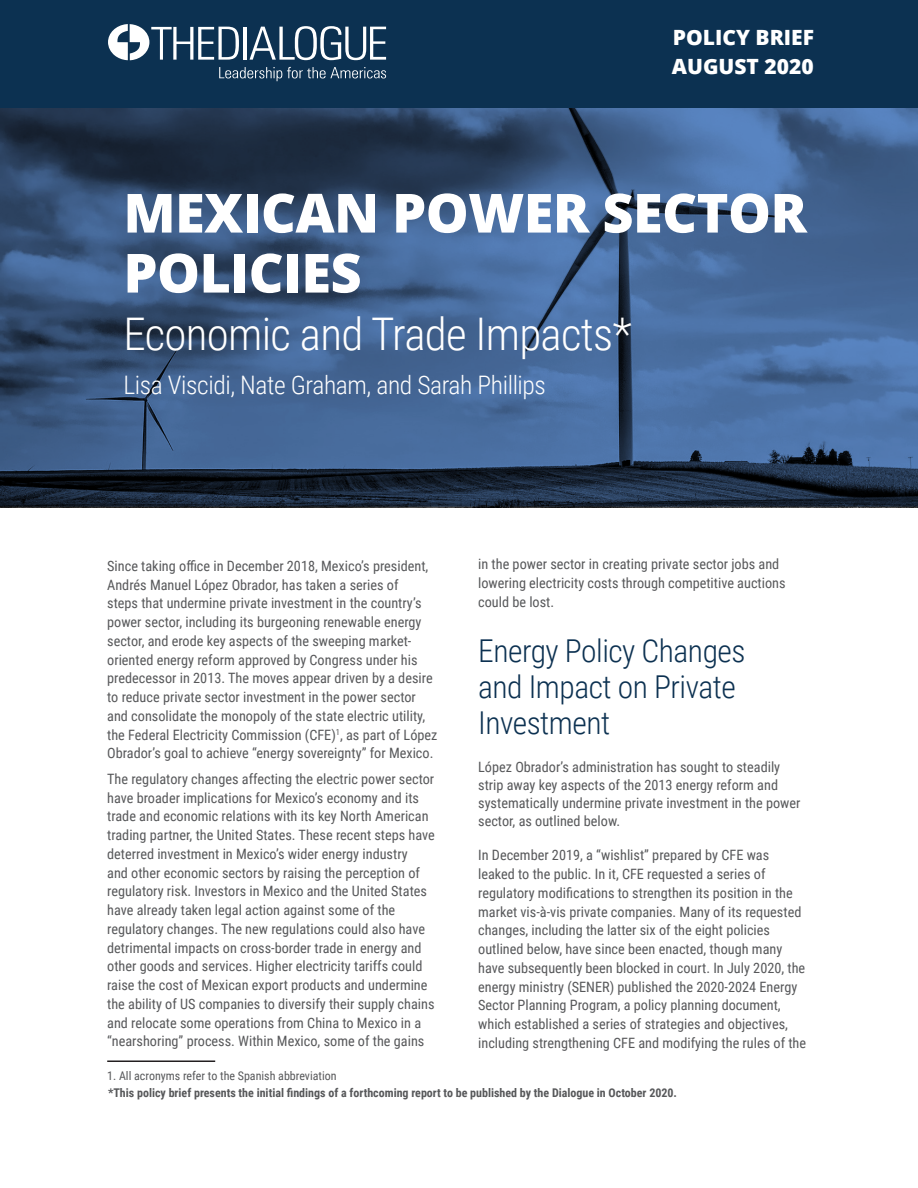
<style>
.page{position:relative;width:918px;height:1188px;background:#fff}
.page>*{position:absolute;margin:0;border:0;box-sizing:border-box;transform-origin:0 0}
.Cover_Main_Headline{font:800 54px/60px "Open Sans";letter-spacing:-.01em;color:#fff}
.Cover_Main_Headline-2{font:300 45px "Roboto Condensed";letter-spacing:-.015em;color:#fff}
.subtitle{font:300 31.5px/36px "Roboto Condensed";letter-spacing:-.015em;color:#0c3151}
.Cover_Main_Headline-3{font:300 25.5px "Roboto Condensed";letter-spacing:-.015em;color:#fff}
.Cover_White_Upper_Ri{font:800 21px "Open Sans";color:#fff}
.subtitle-2{font:14.25px/18.8px "Roboto Condensed";color:#57585a}
.Content_-_Body_text{font:14.25px/18.8px "Roboto Condensed";color:#57585a}
.Footnotes_-_smaller{font:700 12px "Roboto Condensed";color:#57585a}
.Endnote_text{font:12px "Roboto Condensed";color:#57585a}
</style>
<div class="page">
<svg style="left:0;top:108px;width:918px;height:399px;background:#3a5780"></svg>
<hr style="left:107px;top:1060px;width:108px;height:2px;background:#231f20">
<div style="left:0;top:0;width:918px;height:108px;background:#0c3151"></div>
<hr style="left:243px;top:27px;width:3px;height:33px;background:#fff">
<svg style="left:250px;top:26px;width:136px;height:34px"></svg>
<svg style="left:108px;top:24px;width:131px;height:36px"></svg>
<svg style="left:219px;top:67px;width:167px;height:14px"></svg>
<p class="Cover_White_Upper_Ri" style="left:673px;top:22px;width:143px">POLICY BRIEF</p>
<p class="Cover_White_Upper_Ri" style="left:672px;top:50px;width:143px">AUGUST 2020</p>
<p class="Cover_Main_Headline" style="left:123px;top:180px;width:685px">MEXICAN POWER SECTOR<br>POLICIES</p>
<p class="Cover_Main_Headline-2" style="left:123px;top:303px;width:510px">Economic and Trade Impacts*</p>
<p class="Cover_Main_Headline-3" style="left:123px;top:368px;width:424px">Lisa Viscidi, Nate Graham, and Sarah Phillips</p>
<p class="subtitle-2" style="left:107px;top:556px;width:332px">Since taking office in December 2018, Mexico’s president, Andrés Manuel López Obrador, has taken a series of<br>steps that undermine private investment in the country’s power sector, including its burgeoning renewable energy sector, and erode key aspects of the sweeping market&shy;oriented energy reform approved by Congress under his predecessor in 2013. The moves appear driven by a desire to reduce private sector investment in the power sector and consolidate the monopoly of the state electric utility, the Federal Electricity Commission (CFE)<sup>1</sup>, as part of López Obrador’s goal to achieve “energy sovereignty” for Mexico.</p>
<p class="subtitle-2" style="left:107px;top:769px;width:329px">The regulatory changes affecting the electric power sector have broader implications for Mexico’s economy and its trade and economic relations with its key North American trading partner, the United States. These recent steps have deterred investment in Mexico’s wider energy industry<br>and other economic sectors by raising the perception of regulatory risk. Investors in Mexico and the United States have already taken legal action against some of the regulatory changes. The new regulations could also have detrimental impacts on cross-border trade in energy and other goods and services. Higher electricity tariffs could raise the cost of Mexican export products and undermine the ability of US companies to diversify their supply chains and relocate some operations from China to Mexico in a “nearshoring” process. Within Mexico, some of the gains</p>
<p class="Endnote_text" style="left:107px;top:1067px;width:231px">1. All acronyms refer to the Spanish abbreviation</p>
<p class="subtitle-2" style="left:478px;top:554px;width:309px">in the power sector in creating private sector jobs and lowering electricity costs through competitive auctions could be lost.</p>
<p class="subtitle" style="left:478px;top:632px;width:269px">Energy Policy Changes and Impact on Private<br>Investment</p>
<p class="subtitle-2" style="left:478px;top:757px;width:324px;line-height:18px">López Obrador’s administration has sought to steadily strip away key aspects of the 2013 energy reform and systematically undermine private investment in the power sector, as outlined below.</p>
<p class="Content_-_Body_text" style="left:478px;top:845px;width:330px">In December 2019, a “wishlist” prepared by CFE was leaked to the public. In it, CFE requested a series of regulatory modifications to strengthen its position in the market vis-à-vis private companies. Many of its requested changes, including the latter six of the eight policies outlined below, have since been enacted, though many have subsequently been blocked in court. In July 2020, the energy ministry (SENER) published the 2020-2024 Energy Sector Planning Program, a policy planning document, which established a series of strategies and objectives, including strengthening CFE and modifying the rules of the</p>
<p class="Footnotes_-_smaller" style="left:108px;top:1085px;width:571px">*This policy brief presents the initial findings of a forthcoming report to be published by the Dialogue in October 2020.</p>
</div>
